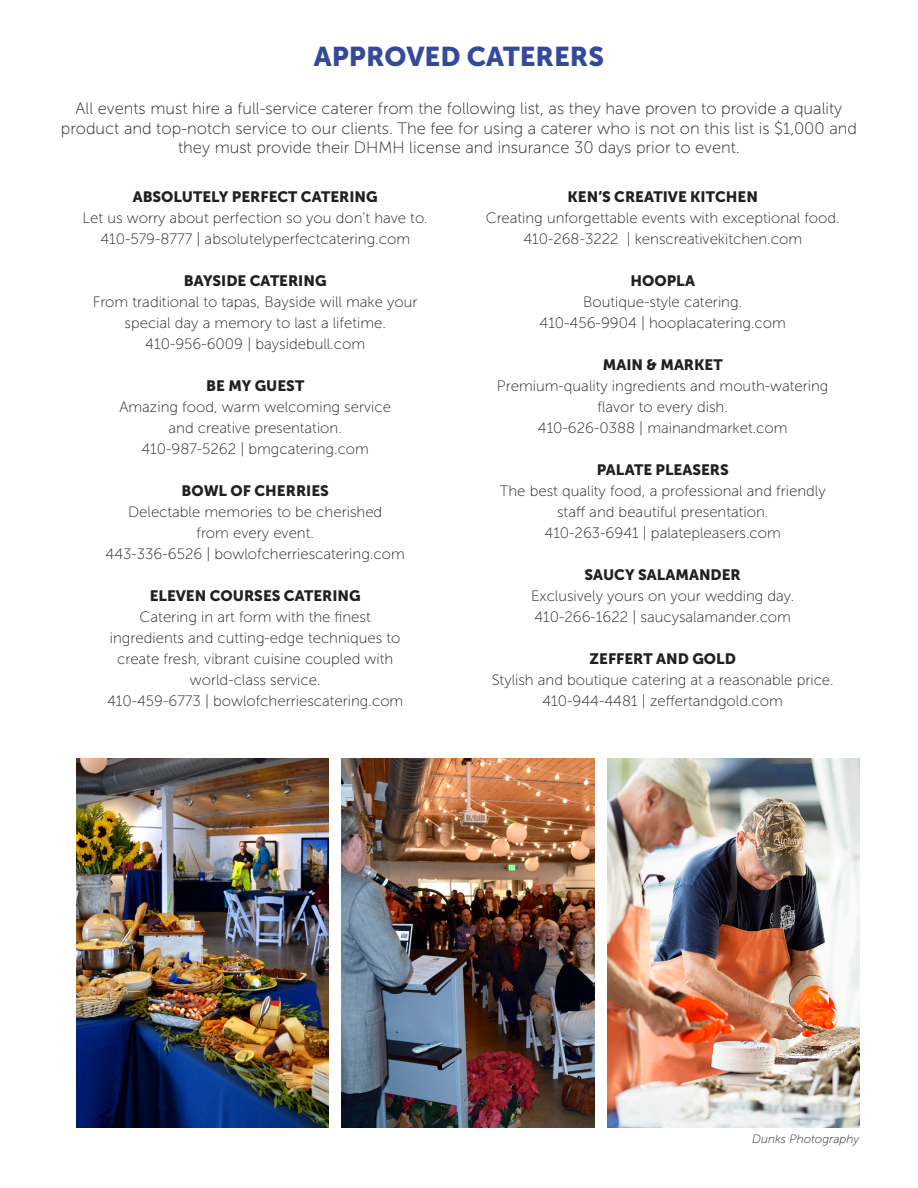
<style>
.page{position:relative;width:918px;height:1188px;background:#fff}
.page>*{position:absolute;margin:0;border:0;box-sizing:border-box;transform-origin:0 0}
.t1{font:27px "Museo Sans 900";color:#34499a}
.t2{font:16.5px/19.5px "Museo Sans 100";color:#231f20;text-align:center}
.t3{font:15px "Museo Sans 100";color:#231f20}
.t4{font:15px "Museo Sans 900";color:#231f20}
.t5{font:italic 12px "Museo Sans 100";color:#231f20}
</style>
<div class="page">
<img style="left:76px;top:758px;width:253px;height:370px">
<img style="left:342px;top:758px;width:252px;height:370px">
<img style="left:607px;top:758px;width:253px;height:370px">
<p class="t1" style="left:314px;top:41px;width:292px">APPROVED CATERERS</p>
<p class="t2" style="left:61px;top:99px;width:798px">All events must hire a full-service caterer from the following list, as they have proven to provide a quality product and top-notch service to our clients. The fee for using a caterer who is not on this list is $1,000 and they must provide their DHMH license and insurance 30 days prior to event.</p>
<p class="t4" style="left:133px;top:188px;width:246px">ABSOLUTELY PERFECT CATERING</p>
<p class="t3" style="left:83px;top:209px;width:347px">Let us worry about perfection so you don’t have to.</p>
<p class="t3" style="left:100px;top:230px;width:311px">410-579-8777 | absolutelyperfectcatering.com</p>
<p class="t4" style="left:184px;top:272px;width:144px">BAYSIDE CATERING</p>
<p class="t3" style="left:93px;top:293px;width:326px">From traditional to tapas, Bayside will make your</p>
<p class="t3" style="left:125px;top:314px;width:263px">special day a memory to last a lifetime.</p>
<p class="t3" style="left:145px;top:335px;width:221px">410-956-6009 | baysidebull.com</p>
<p class="t4" style="left:206px;top:377px;width:100px">BE MY GUEST</p>
<p class="t3" style="left:119px;top:398px;width:273px">Amazing food, warm welcoming service</p>
<p class="t3" style="left:169px;top:419px;width:175px">and creative presentation.</p>
<p class="t3" style="left:141px;top:440px;width:229px">410-987-5262 | bmgcatering.com</p>
<p class="t4" style="left:182px;top:482px;width:149px">BOWL OF CHERRIES</p>
<p class="t3" style="left:128px;top:503px;width:256px">Delectable memories to be cherished</p>
<p class="t3" style="left:196px;top:524px;width:119px">from every event.</p>
<p class="t3" style="left:106px;top:545px;width:301px">443-336-6526 | bowlofcherriescatering.com</p>
<p class="t4" style="left:150px;top:587px;width:212px">ELEVEN COURSES CATERING</p>
<p class="t3" style="left:140px;top:608px;width:233px">Catering in art form with the finest</p>
<p class="t3" style="left:110px;top:629px;width:292px">ingredients and cutting-edge techniques to</p>
<p class="t3" style="left:117px;top:650px;width:278px">create fresh, vibrant cuisine coupled with</p>
<p class="t3" style="left:190px;top:671px;width:132px">world-class service.</p>
<p class="t3" style="left:107px;top:692px;width:298px">410-459-6773 | bowlofcherriescatering.com</p>
<p class="t4" style="left:568px;top:188px;width:192px">KEN’S CREATIVE KITCHEN</p>
<p class="t3" style="left:486px;top:209px;width:356px">Creating unforgettable events with exceptional food.</p>
<p class="t3" style="left:523px;top:230px;width:280px">410-268-3222 | kenscreativekitchen.com</p>
<p class="t4" style="left:630px;top:272px;width:66px">HOOPLA</p>
<p class="t3" style="left:583px;top:293px;width:161px">Boutique-style catering.</p>
<p class="t3" style="left:540px;top:314px;width:248px">410-456-9904 | hooplacatering.com</p>
<p class="t4" style="left:603px;top:356px;width:121px">MAIN &amp; MARKET</p>
<p class="t3" style="left:497px;top:377px;width:333px">Premium-quality ingredients and mouth-watering</p>
<p class="t3" style="left:598px;top:398px;width:132px">flavor to every dish.</p>
<p class="t3" style="left:538px;top:419px;width:251px">410-626-0388 | mainandmarket.com</p>
<p class="t4" style="left:597px;top:461px;width:134px">PALATE PLEASERS</p>
<p class="t3" style="left:500px;top:482px;width:327px">The best quality food, a professional and friendly</p>
<p class="t3" style="left:557px;top:503px;width:213px">staff and beautiful presentation.</p>
<p class="t3" style="left:545px;top:524px;width:238px">410-263-6941 | palatepleasers.com</p>
<p class="t4" style="left:585px;top:566px;width:158px">SAUCY SALAMANDER</p>
<p class="t3" style="left:531px;top:587px;width:265px">Exclusively yours on your wedding day.</p>
<p class="t3" style="left:534px;top:608px;width:258px">410-266-1622 | saucysalamander.com</p>
<p class="t4" style="left:590px;top:650px;width:148px">ZEFFERT AND GOLD</p>
<p class="t3" style="left:492px;top:671px;width:344px">Stylish and boutique catering at a reasonable price.</p>
<p class="t3" style="left:543px;top:692px;width:242px">410-944-4481 | zeffertandgold.com</p>
<p class="t5" style="left:752px;top:1133px;width:109px">Dunks Photography</p>
</div>
